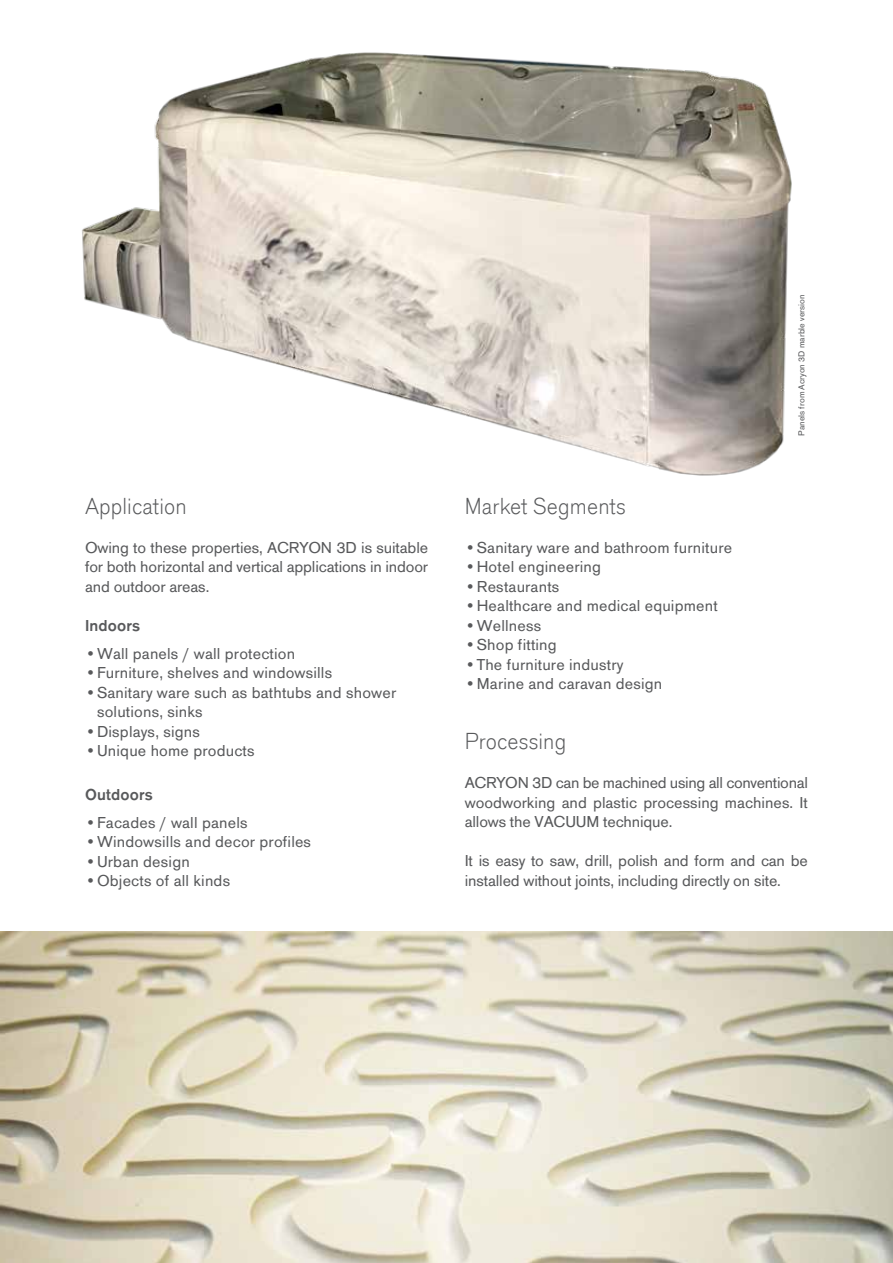
<style>
.page{position:relative;width:893px;height:1263px;background:#fff}
.page>*{position:absolute;margin:0;border:0;box-sizing:border-box;transform-origin:0 0}
.t1{font:24px "Accius T Ligh";letter-spacing:.005em;color:#58595b}
.t2{font:16.5px/19.5px "Accius TEE";letter-spacing:.01em;color:#58595b;text-align:justify}
.t3{font:16.5px/19.5px "Accius TEE";letter-spacing:-.01em;color:#58595b}
.t4{font:500 16.5px "Accius TEE";letter-spacing:.01em;color:#58595b}
.t5{font:9px "Accius TEE";color:#58595b}
</style>
<div class="page">
<img style="left:0;top:931px;width:893px;height:332px">
<img style="left:82px;top:52px;width:710px;height:424px">
<h1 class="t1" style="left:85px;top:492px;width:103px">Application</h1>
<p class="t2" style="left:85px;top:538px;width:345px">Owing to these properties, ACRYON 3D is suitable for both horizontal and vertical applications in indoor and outdoor areas.</p>
<p class="t4" style="left:85px;top:616px;width:57px">Indoors</p>
<p class="t2" style="left:85px;top:644px;width:212px">•Wall panels / wall protection</p>
<p class="t2" style="left:85px;top:663px;width:249px">•Furniture, shelves and windowsills</p>
<p class="t2" style="left:97px;top:683px;width:301px;text-indent:-12px">•Sanitary ware such as bathtubs and shower solutions, sinks</p>
<p class="t2" style="left:85px;top:722px;width:116px">•Displays, signs</p>
<p class="t2" style="left:85px;top:741px;width:171px">•Unique home products</p>
<p class="t4" style="left:85px;top:785px;width:69px">Outdoors</p>
<p class="t2" style="left:85px;top:812px;width:164px">•Facades / wall panels</p>
<p class="t2" style="left:85px;top:832px;width:228px">•Windowsills and decor profiles</p>
<p class="t2" style="left:85px;top:851px;width:106px">•Urban design</p>
<p class="t2" style="left:85px;top:871px;width:147px">•Objects of all kinds</p>
<h1 class="t1" style="left:465px;top:492px;width:163px">Market Segments</h1>
<p class="t2" style="left:465px;top:538px;width:269px">•Sanitary ware and bathroom furniture</p>
<p class="t2" style="left:465px;top:557px;width:138px">•Hotel engineering</p>
<p class="t2" style="left:465px;top:577px;width:96px">•Restaurants</p>
<p class="t2" style="left:465px;top:596px;width:254px">•Healthcare and medical equipment</p>
<p class="t2" style="left:465px;top:616px;width:78px">•Wellness</p>
<p class="t2" style="left:465px;top:635px;width:94px">•Shop fitting</p>
<p class="t2" style="left:465px;top:655px;width:160px">•The furniture industry</p>
<p class="t2" style="left:465px;top:674px;width:199px">•Marine and caravan design</p>
<p class="t5" style="left:796px;top:436px;width:143px;rotate:-90deg">Panels from Acryon 3D marble version</p>
<h1 class="t1" style="left:465px;top:728px;width:103px">Processing</h1>
<p class="t2" style="left:465px;top:773px;width:345px">ACRYON 3D can be machined using all conventional woodworking and plastic processing machines. It allows the VACUUM technique.</p>
<p class="t3" style="left:465px;top:851px;width:345px">It is easy to saw, drill, polish and form and can be installed without joints, including directly on site.</p>
</div>
